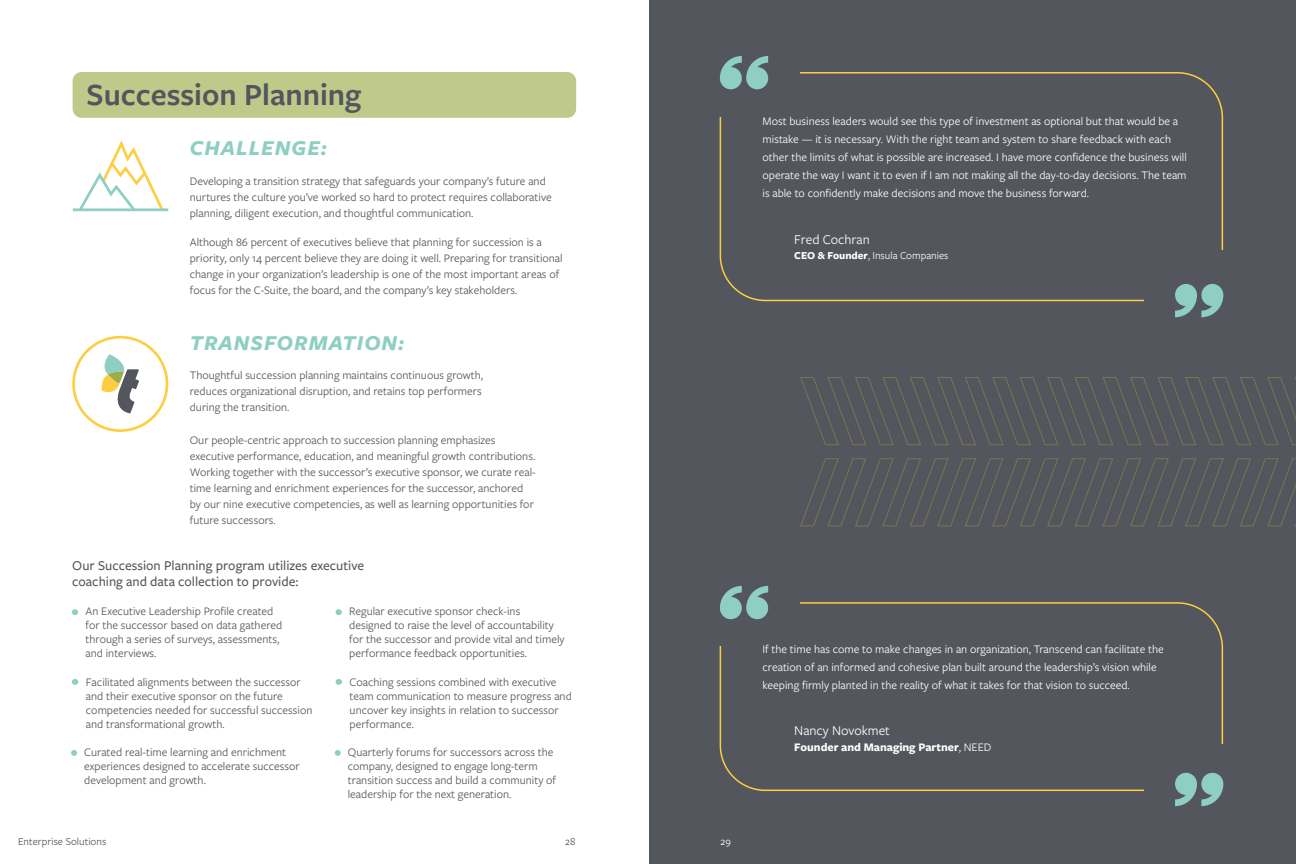
<style>
.page{position:relative;width:1296px;height:864px;background:#fff}
.page>*{position:absolute;margin:0;border:0;box-sizing:border-box;transform-origin:0 0}
.t1{font:600 32px "Freight Sans Pro";color:#53565c}
.t2{font:italic 700 22px "Freight Sans Pro";letter-spacing:.05em;color:#8ecec3}
.t3{font:500 14px/16px "Freight Sans Pro";color:#53565c}
.t4{font:14px "Freight Sans Pro";color:#fff}
.t5{font:12px/14px "Freight Sans Pro";color:#53565c}
.t6{font:12px/18px "Freight Sans Pro";color:#fff}
.t7{font:700 12px "Freight Sans Pro";color:#fff}
.t8{font:11px "Freight Sans Pro";color:#fff}
.t9{font:11px "Freight Sans Pro";color:#53565c}
.s1{font-weight:700}
.s2{font-weight:400}
</style>
<div class="page">
<div style="left:649px;top:0;width:647px;height:864px;background:#53565c"></div>
<div style="left:720px;top:72px;width:503px;height:229px;border:2px solid #fdce41;border-radius:45px"></div>
<svg style="left:719px;top:56px;width:81px;height:61px"></svg>
<div style="left:720px;top:602px;width:503px;height:189px;border:2px solid #fdce41;border-radius:45px"></div>
<svg style="left:800px;top:377px;width:496px;height:68px"></svg>
<svg style="left:800px;top:458px;width:496px;height:68px"></svg>
<svg style="left:73px;top:140px;width:95px;height:71px"></svg>
<svg style="left:72px;top:336px;width:96px;height:96px"></svg>
<div style="left:73px;top:72px;width:503px;height:46px;background:#bec98a;border-radius:9px"></div>
<svg style="left:72px;top:609px;width:6px;height:6px"></svg>
<svg style="left:336px;top:609px;width:6px;height:6px"></svg>
<svg style="left:71px;top:750px;width:6px;height:6px"></svg>
<svg style="left:335px;top:750px;width:6px;height:6px"></svg>
<svg style="left:72px;top:679px;width:6px;height:6px"></svg>
<svg style="left:336px;top:679px;width:6px;height:6px"></svg>
<svg style="left:1144px;top:250px;width:80px;height:67px"></svg>
<svg style="left:719px;top:585px;width:81px;height:61px"></svg>
<svg style="left:1144px;top:744px;width:80px;height:63px"></svg>
<h1 class="t1" style="left:87px;top:73px;width:276px">Succession Planning</h1>
<h2 class="t2" style="left:190px;top:133px;width:139px">CHALLENGE:</h2>
<p class="t5" style="left:190px;top:173px;width:363px;line-height:16px">Developing a transition strategy that safeguards your company’s future and nurtures the culture you’ve worked so hard to protect requires collaborative planning, diligent execution, and thoughtful communication.</p>
<p class="t5" style="left:190px;top:234px;width:374px;line-height:16px">Although 86 percent of executives believe that planning for succession is a priority, only 14 percent believe they are doing it well. Preparing for transitional change in your organization’s leadership is one of the most important areas of focus for the C-Suite, the board, and the company’s key stakeholders.</p>
<h2 class="t2" style="left:190px;top:328px;width:216px">TRANSFORMATION:</h2>
<p class="t5" style="left:190px;top:367px;width:295px;line-height:16px;text-align:justify">Thoughtful succession planning maintains continuous growth, reduces organizational disruption, and retains top performers during the transition.</p>
<p class="t5" style="left:190px;top:432px;width:347px;line-height:16px">Our people-centric approach to succession planning emphasizes executive performance, education, and meaningful growth contributions.<br>Working together with the successor’s executive sponsor, we curate real&shy;time learning and enrichment experiences for the successor, anchored by our nine executive competencies, as well as learning opportunities for future successors.</p>
<p class="t3" style="left:72px;top:557px;width:293px">Our Succession Planning program utilizes executive coaching and data collection to provide:</p>
<p class="t5" style="left:86px;top:604px;width:198px">An Executive Leadership Profile created for the successor based on data gathered through a series of surveys, assessments, and interviews.</p>
<p class="t5" style="left:349px;top:604px;width:217px">Regular executive sponsor check-ins designed to raise the level of accountability for the successor and provide vital and timely performance feedback opportunities.</p>
<p class="t5" style="left:86px;top:675px;width:228px">Facilitated alignments between the successor and their executive sponsor on the future competencies needed for successful succession and transformational growth.</p>
<p class="t5" style="left:350px;top:675px;width:224px">Coaching sessions combined with executive team communication to measure progress and uncover key insights in relation to successor performance.</p>
<p class="t5" style="left:84px;top:745px;width:217px">Curated real-time learning and enrichment experiences designed to accelerate successor development and growth.</p>
<p class="t5" style="left:348px;top:745px;width:210px">Quarterly forums for successors across the company, designed to engage long-term transition success and build a community of leadership for the next generation.</p>
<p class="t9" style="left:18px;top:834px;width:90px">Enterprise Solutions</p>
<p class="t9" style="left:565px;top:834px;width:12px">28</p>
<p class="t8" style="left:721px;top:834px;width:12px">29</p>
<p class="t6" style="left:763px;top:112px;width:426px">Most business leaders would see this type of investment as optional but that would be a mistake — it is necessary. With the right team and system to share feedback with each other the limits of what is possible are increased. I have more confidence the business will operate the way I want it to even if I am not making all the day-to-day decisions. The team is able to confidently make decisions and move the business forward.</p>
<p class="t4" style="left:794px;top:230px;width:77px">Fred Cochran</p>
<p class="t8" style="left:794px;top:248px;width:156px"><span class="s1">CEO &amp; Founder</span>, Insula Companies</p>
<p class="t6" style="left:763px;top:639px;width:403px">If the time has come to make changes in an organization, Transcend can facilitate the creation of an informed and cohesive plan built around the leadership’s vision while keeping firmly planted in the reality of what it takes for that vision to succeed.</p>
<p class="t4" style="left:794px;top:721px;width:97px">Nancy Novokmet</p>
<p class="t7" style="left:794px;top:739px;width:199px">Founder and Managing Partner<span class="s2">, NEED</span></p>
</div>
